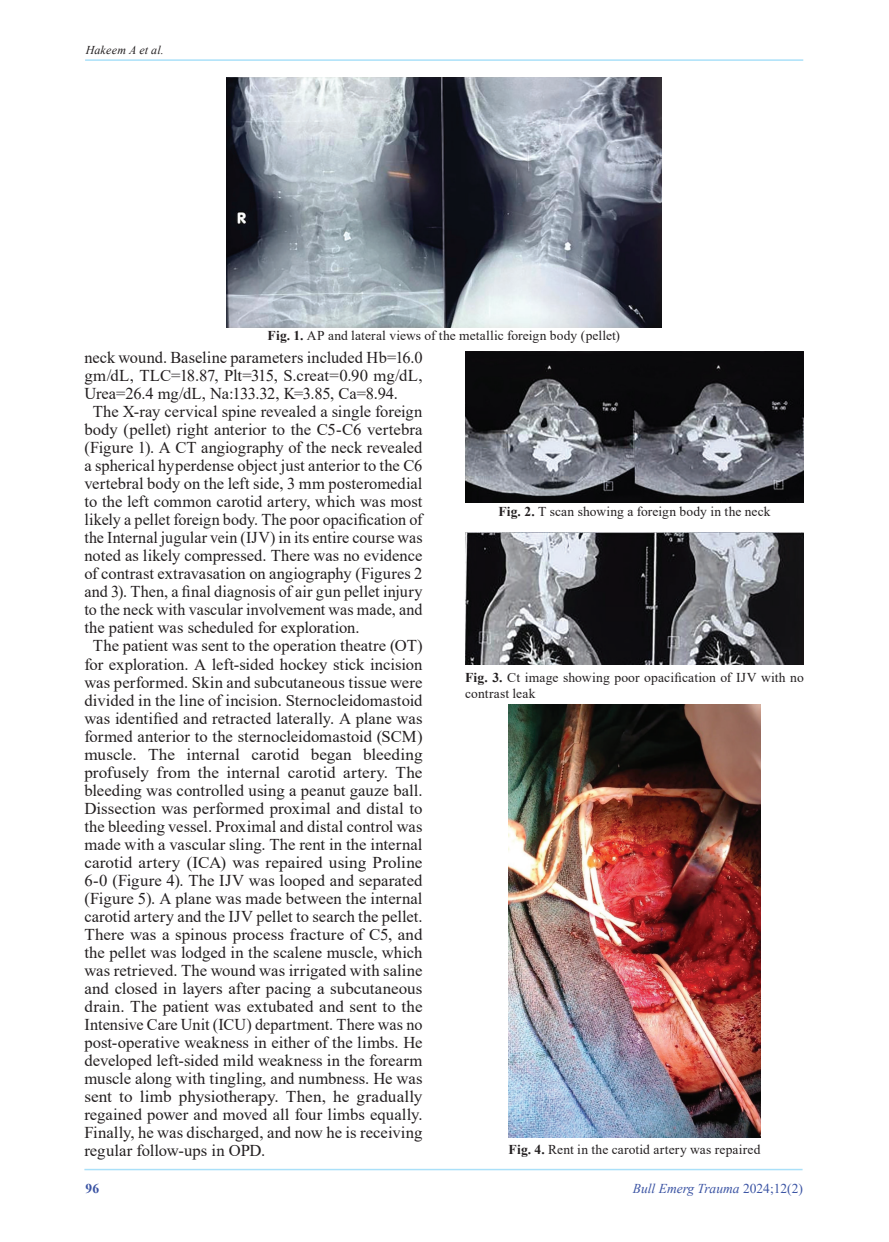
<style>
.page{position:relative;width:889px;height:1242px;background:#fff}
.page>*{position:absolute;margin:0;border:0;box-sizing:border-box;transform-origin:0 0}
.t1{font:16.5px "Times New Roman";color:#231f20}
.t2{font:16.5px "Times New Roman";color:#231f20;scale:1.04 1}
.t3{font:13.5px/16.2px "Times New Roman";letter-spacing:.01em;color:#231f20}
.t4{font:italic 13.5px "Times New Roman";color:#3a53a3}
.t5{font:700 13.5px "Times New Roman";color:#3a53a3}
.t6{font:italic 12px "Times New Roman";letter-spacing:.02em;color:#231f20}
.s1{font-weight:700}
.s2{font-style:normal}
</style>
<div class="page">
<hr style="left:85px;top:59px;width:718px;height:2px;background:#aae0f9">
<hr style="left:84px;top:1168px;width:718px;height:2px;background:#aae0f9">
<img style="left:226px;top:77px;width:435px;height:250px">
<img style="left:465px;top:352px;width:338px;height:151px">
<img style="left:465px;top:533px;width:339px;height:131px">
<img style="left:508px;top:704px;width:252px;height:434px">
<p class="t6" style="left:86px;top:42px;width:80px">Hakeem A et al.</p>
<p class="t3" style="left:268px;top:327px;width:354px"><span class="s1">Fig. 1.</span> AP and lateral views of the metallic foreign body (pellet)</p>
<p class="t1" style="left:84px;top:346px;width:340px">neck wound. Baseline parameters included Hb=16.0</p>
<p class="t1" style="left:84px;top:364px;width:340px">gm/dL, TLC=18.87, Plt=315, S.creat=0.90 mg/dL,</p>
<p class="t1" style="left:84px;top:382px;width:315px">Urea=26.4 mg/dL, Na:133.32, K=3.85, Ca=8.94.</p>
<p class="t1" style="left:93px;top:400px;width:331px">The X-ray cervical spine revealed a single foreign</p>
<p class="t1" style="left:84px;top:418px;width:340px">body (pellet) right anterior to the C5-C6 vertebra</p>
<p class="t1" style="left:84px;top:436px;width:340px">(Figure 1). A CT angiography of the neck revealed</p>
<p class="t1" style="left:84px;top:454px;width:340px">a spherical hyperdense object just anterior to the C6</p>
<p class="t1" style="left:84px;top:472px;width:340px">vertebral body on the left side, 3 mm posteromedial</p>
<p class="t1" style="left:84px;top:490px;width:340px">to the left common carotid artery, which was most</p>
<p class="t1" style="left:84px;top:508px;width:340px">likely a pellet foreign body. The poor opacification of</p>
<p class="t1" style="left:84px;top:526px;width:340px">the Internal jugular vein (IJV) in its entire course was</p>
<p class="t1" style="left:84px;top:544px;width:340px">noted as likely compressed. There was no evidence</p>
<p class="t1" style="left:84px;top:562px;width:340px">of contrast extravasation on angiography (Figures 2</p>
<p class="t1" style="left:84px;top:580px;width:340px">and 3). Then, a final diagnosis of air gun pellet injury</p>
<p class="t1" style="left:84px;top:598px;width:340px">to the neck with vascular involvement was made, and</p>
<p class="t1" style="left:84px;top:616px;width:277px">the patient was scheduled for exploration.</p>
<p class="t1" style="left:93px;top:634px;width:331px">The patient was sent to the operation theatre (OT)</p>
<p class="t1" style="left:84px;top:652px;width:340px">for exploration. A left-sided hockey stick incision</p>
<p class="t1" style="left:84px;top:670px;width:339px">was performed. Skin and subcutaneous tissue were</p>
<p class="t1" style="left:84px;top:688px;width:340px">divided in the line of incision. Sternocleidomastoid</p>
<p class="t1" style="left:84px;top:706px;width:340px">was identified and retracted laterally. A plane was</p>
<p class="t1" style="left:84px;top:724px;width:340px">formed anterior to the sternocleidomastoid (SCM)</p>
<p class="t2" style="left:84px;top:742px;width:327px">muscle. The internal carotid began bleeding</p>
<p class="t2" style="left:84px;top:760px;width:327px">profusely from the internal carotid artery. The</p>
<p class="t1" style="left:84px;top:778px;width:340px">bleeding was controlled using a peanut gauze ball.</p>
<p class="t1" style="left:84px;top:796px;width:340px">Dissection was performed proximal and distal to</p>
<p class="t1" style="left:84px;top:814px;width:340px">the bleeding vessel. Proximal and distal control was</p>
<p class="t1" style="left:84px;top:832px;width:340px">made with a vascular sling. The rent in the internal</p>
<p class="t2" style="left:84px;top:850px;width:327px">carotid artery (ICA) was repaired using Proline</p>
<p class="t1" style="left:84px;top:868px;width:340px">6-0 (Figure 4). The IJV was looped and separated</p>
<p class="t1" style="left:84px;top:886px;width:340px">(Figure 5). A plane was made between the internal</p>
<p class="t1" style="left:84px;top:904px;width:340px">carotid artery and the IJV pellet to search the pellet.</p>
<p class="t1" style="left:84px;top:922px;width:340px">There was a spinous process fracture of C5, and</p>
<p class="t1" style="left:84px;top:940px;width:339px">the pellet was lodged in the scalene muscle, which</p>
<p class="t1" style="left:84px;top:958px;width:339px">was retrieved. The wound was irrigated with saline</p>
<p class="t1" style="left:84px;top:976px;width:340px">and closed in layers after pacing a subcutaneous</p>
<p class="t1" style="left:84px;top:994px;width:340px">drain. The patient was extubated and sent to the</p>
<p class="t1" style="left:84px;top:1012px;width:340px">Intensive Care Unit (ICU) department. There was no</p>
<p class="t1" style="left:84px;top:1030px;width:340px">post-operative weakness in either of the limbs. He</p>
<p class="t1" style="left:84px;top:1048px;width:340px">developed left-sided mild weakness in the forearm</p>
<p class="t1" style="left:84px;top:1066px;width:340px">muscle along with tingling, and numbness. He was</p>
<p class="t2" style="left:84px;top:1084px;width:327px">sent to limb physiotherapy. Then, he gradually</p>
<p class="t1" style="left:84px;top:1102px;width:340px">regained power and moved all four limbs equally.</p>
<p class="t1" style="left:84px;top:1120px;width:339px">Finally, he was discharged, and now he is receiving</p>
<p class="t1" style="left:84px;top:1138px;width:182px">regular follow-ups in OPD.</p>
<p class="t3" style="left:498px;top:502px;width:274px"><span class="s1">Fig. 2.</span> T scan showing a foreign body in the neck</p>
<p class="t3" style="left:465px;top:669px;width:340px"><span class="s1">Fig. 3.</span> Ct image showing poor opacification of IJV with no contrast leak</p>
<p class="t3" style="left:508px;top:1140px;width:253px"><span class="s1">Fig. 4.</span> Rent in the carotid artery was repaired</p>
<p class="t5" style="left:86px;top:1178px;width:15px">96</p>
<p class="t4" style="left:633px;top:1179px;width:172px">Bull Emerg Trauma <span class="s2">2024;12(2)</span></p>
</div>
